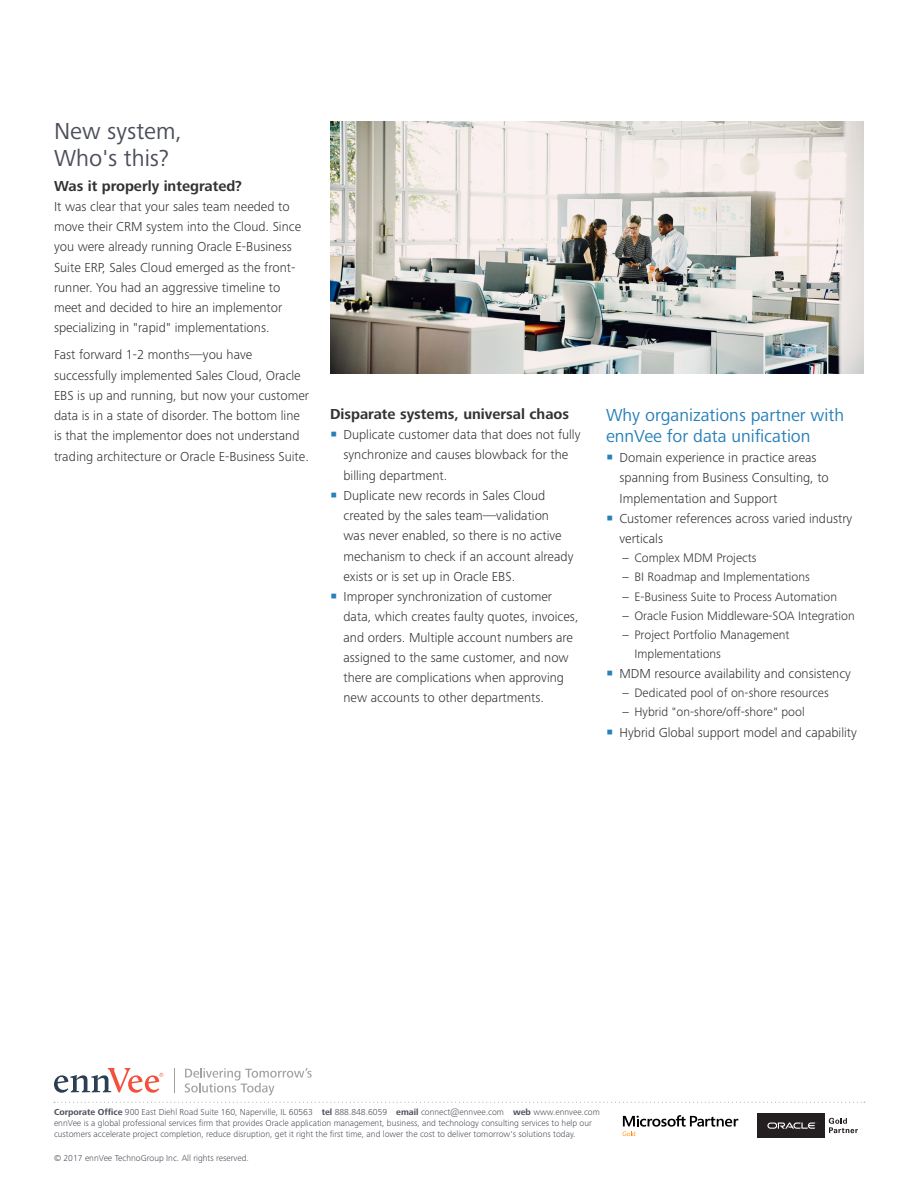
<style>
.page{position:relative;width:918px;height:1188px;background:#fff}
.page>*{position:absolute;margin:0;border:0;box-sizing:border-box;transform-origin:0 0}
._16x18_4_5x9{font:24px/27px "Frutiger Next Pro";color:#4b4f59}
._10_Bold_00{font:18px/21px "Frutiger Next Pro";color:#2980b9}
._10_Bold_00-2{font:700 15px "Frutiger Next Pro";color:#333}
._9_P_0After{font:300 13.5px/20.2px "Frutiger Next Pro";color:#333}
.t1{font:300 12.75px/19.2px "Frutiger Next Pro";color:#333}
.t2{font:300 9px/10.8px "Frutiger Next Pro";color:#4b4f59}
.s1{font-family:"Arial";font-weight:400;font-size:21px;color:#2980b9}
.s2{font-family:"Frutiger LT Std"}
.s3{font-weight:700}
</style>
<div class="page">
<img style="left:330px;top:122px;width:534px;height:252px">
<svg style="left:623px;top:1115px;width:115px;height:21px"></svg>
<svg style="left:54px;top:1102px;width:811px;height:1px"></svg>
<svg style="left:54px;top:1068px;width:109px;height:25px"></svg>
<svg style="left:174px;top:1068px;width:1px;height:25px"></svg>
<svg style="left:185px;top:1068px;width:127px;height:27px"></svg>
<svg style="left:829px;top:1118px;width:29px;height:15px"></svg>
<div style="left:758px;top:1113px;width:67px;height:25px;background:#231f20"></div>
<svg style="left:767px;top:1122px;width:50px;height:7px"></svg>
<p class="_16x18_4_5x9" style="left:54px;top:117px;width:129px">New system,<br>Who's this?</p>
<p class="_10_Bold_00-2" style="left:54px;top:177px;width:190px">Was it properly integrated?</p>
<p class="_9_P_0After" style="left:54px;top:196px;width:249px">It was clear that your sales team needed to move their CRM system into the Cloud. Since you were already running Oracle E-Business Suite ERP, Sales Cloud emerged as the front&shy;runner. You had an aggressive timeline to meet and decided to hire an implementor specializing in "rapid" implementations.</p>
<p class="_9_P_0After" style="left:54px;top:345px;width:257px">Fast forward 1-2 months—you have successfully implemented Sales Cloud, Oracle EBS is up and running, but now your customer data is in a state of disorder. The bottom line is that the implementor does not understand trading architecture or Oracle E-Business Suite.</p>
<p class="_10_Bold_00-2" style="left:330px;top:405px;width:241px">Disparate systems, universal chaos</p>
<p class="_9_P_0After" style="left:344px;top:424px;width:239px;text-indent:-14px"><span class="s1">▪</span> Duplicate customer data that does not fully synchronize and causes blowback for the billing department.</p>
<p class="_9_P_0After" style="left:344px;top:485px;width:231px;text-indent:-14px"><span class="s1">▪</span> Duplicate new records in Sales Cloud created by the sales team—validation was never enabled, so there is no active mechanism to check if an account already exists or is set up in Oracle EBS.</p>
<p class="_9_P_0After" style="left:344px;top:586px;width:237px;text-indent:-14px"><span class="s1">▪</span> Improper synchronization of customer data, which creates faulty quotes, invoices, and orders. Multiple account numbers are assigned to the same customer, and now there are complications when approving new accounts to other departments.</p>
<p class="_10_Bold_00" style="left:606px;top:404px;width:240px">Why organizations partner with ennVee for data unification</p>
<p class="_9_P_0After" style="left:620px;top:448px;width:211px;text-indent:-14px"><span class="s1">▪</span> Domain experience in practice areas spanning from Business Consulting, to<br>Implementation and Support</p>
<p class="_9_P_0After" style="left:620px;top:508px;width:234px;text-indent:-14px"><span class="s1">▪</span> Customer references across varied industry verticals</p>
<p class="t1" style="left:622px;top:549px;width:135px"><span class="s2">–</span> Complex MDM Projects</p>
<p class="t1" style="left:622px;top:568px;width:189px"><span class="s2">–</span> BI Roadmap and Implementations</p>
<p class="t1" style="left:622px;top:587px;width:216px"><span class="s2">–</span> E-Business Suite to Process Automation</p>
<p class="t1" style="left:622px;top:606px;width:234px"><span class="s2">–</span> Oracle Fusion Middleware-SOA Integration</p>
<p class="t1" style="left:634px;top:625px;width:157px;text-indent:-12px"><span class="s2">–</span> Project Portfolio Management<br>Implementations</p>
<p class="_9_P_0After" style="left:606px;top:664px;width:247px"><span class="s1">▪</span> MDM resource availability and consistency</p>
<p class="t1" style="left:622px;top:684px;width:208px"><span class="s2">–</span> Dedicated pool of on-shore resources</p>
<p class="t1" style="left:622px;top:703px;width:184px"><span class="s2">–</span> Hybrid "on-shore/off-shore" pool</p>
<p class="_9_P_0After" style="left:606px;top:722px;width:252px"><span class="s1">▪</span> Hybrid Global support model and capability</p>
<p class="t2" style="left:54px;top:1107px;width:547px"><span class="s3">Corporate Office</span> 900 East Diehl Road Suite 160, Naperville, IL 60563 <span class="s3">tel</span> 888.848.6059 <span class="s3">email</span> connect@ennvee.com <span class="s3">web</span> www.ennvee.com</p>
<p class="t2" style="left:54px;top:1118px;width:540px">ennVee is a global professional services firm that provides Oracle application management, business, and technology consulting services to help our customers accelerate project completion, reduce disruption, get it right the first time, and lower the cost to deliver tomorrow's solutions today.</p>
<p class="t2" style="left:54px;top:1153px;width:196px">© 2017 ennVee TechnoGroup Inc. All rights reserved.</p>
</div>
